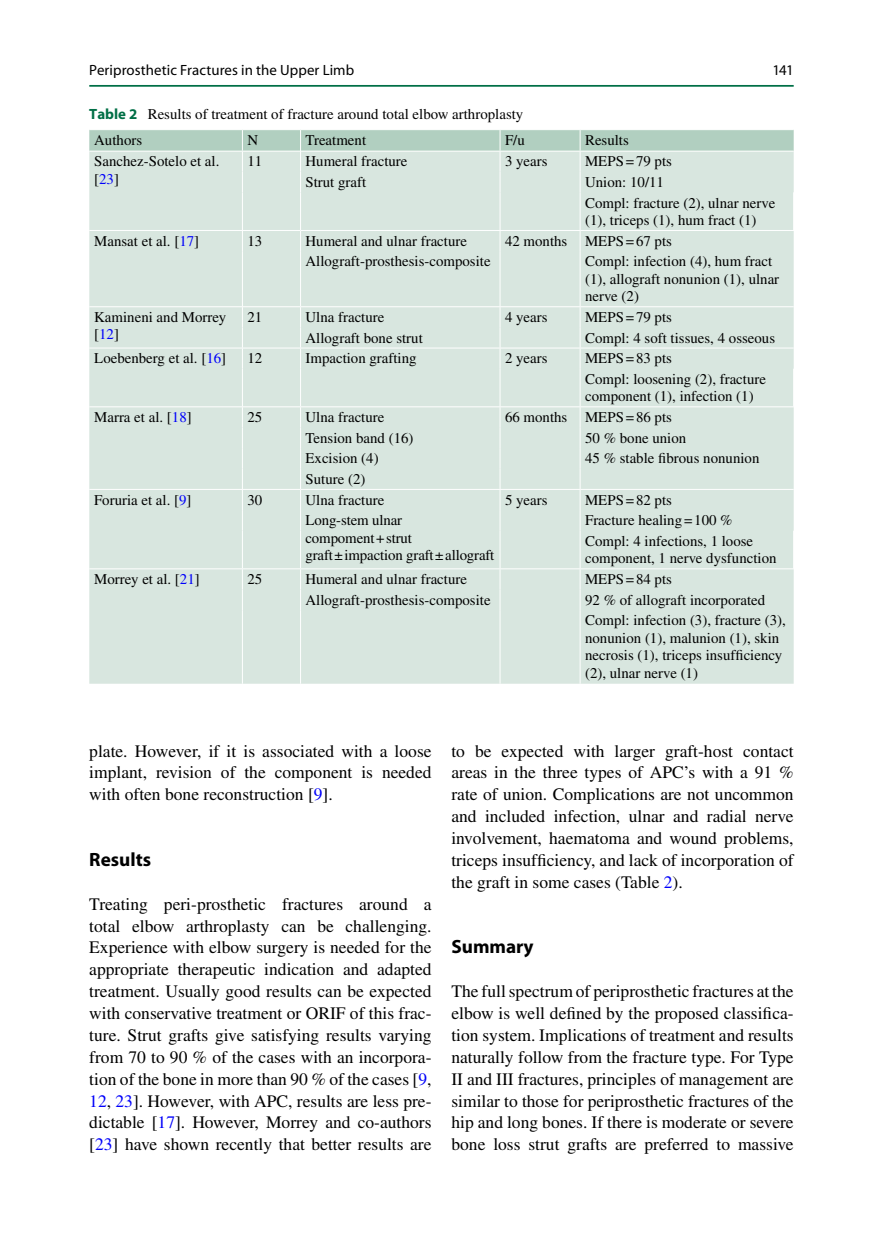
<style>
.page{position:relative;width:883px;height:1260px;background:#fff}
.page>*{position:absolute;margin:0;border:0;box-sizing:border-box;transform-origin:0 0}
.t1{font:700 19.25px "Myriad";color:#000}
.t2{font:17.5px/21.9px "Times";color:#000;text-align:justify}
.t3{font:14.88px/17.5px "Times";color:#000}
.t4{font:14.88px "Myriad";letter-spacing:.005em;color:#000}
.s1{font-family:"Myriad";font-weight:700;color:#006f46}
.s2{color:#0000fa}
</style>
<div class="page">
<div style="left:89px;top:192px;width:705px;height:492px;background:#d8e6df"></div>
<hr style="left:242px;top:192px;width:1px;height:38px;background:#fff">
<hr style="left:500px;top:192px;width:1px;height:38px;background:#fff">
<hr style="left:580px;top:192px;width:1px;height:38px;background:#fff">
<hr style="left:793px;top:192px;width:1px;height:38px;background:#fff">
<hr style="left:89px;top:230px;width:212px;height:1px;background:#fff">
<svg style="left:242px;top:231px;width:1px;height:20px"></svg>
<hr style="left:242px;top:251px;width:1px;height:55px;background:#fff">
<hr style="left:301px;top:230px;width:279px;height:1px;background:#fff">
<svg style="left:500px;top:231px;width:1px;height:20px"></svg>
<hr style="left:580px;top:230px;width:214px;height:1px;background:#fff">
<svg style="left:580px;top:231px;width:1px;height:20px"></svg>
<hr style="left:500px;top:251px;width:1px;height:55px;background:#fff">
<hr style="left:580px;top:251px;width:1px;height:55px;background:#fff">
<hr style="left:89px;top:306px;width:212px;height:1px;background:#fff">
<hr style="left:301px;top:306px;width:279px;height:1px;background:#fff">
<hr style="left:580px;top:306px;width:214px;height:1px;background:#fff">
<hr style="left:89px;top:348px;width:212px;height:1px;background:#fff">
<svg style="left:242px;top:307px;width:1px;height:62px"></svg>
<hr style="left:242px;top:369px;width:1px;height:37px;background:#fff">
<hr style="left:301px;top:348px;width:279px;height:1px;background:#fff">
<svg style="left:500px;top:307px;width:1px;height:62px"></svg>
<hr style="left:500px;top:369px;width:1px;height:37px;background:#fff">
<hr style="left:580px;top:348px;width:214px;height:1px;background:#fff">
<svg style="left:580px;top:307px;width:1px;height:62px"></svg>
<hr style="left:580px;top:369px;width:1px;height:37px;background:#fff">
<hr style="left:793px;top:369px;width:1px;height:37px;background:#fff">
<hr style="left:89px;top:406px;width:212px;height:1px;background:#fff">
<hr style="left:301px;top:406px;width:279px;height:1px;background:#fff">
<hr style="left:580px;top:406px;width:214px;height:1px;background:#fff">
<hr style="left:89px;top:489px;width:212px;height:1px;background:#fff">
<svg style="left:242px;top:407px;width:1px;height:124px"></svg>
<hr style="left:242px;top:531px;width:1px;height:37px;background:#fff">
<hr style="left:301px;top:489px;width:279px;height:1px;background:#fff">
<hr style="left:580px;top:489px;width:214px;height:1px;background:#fff">
<svg style="left:500px;top:407px;width:1px;height:124px"></svg>
<hr style="left:500px;top:531px;width:1px;height:37px;background:#fff">
<svg style="left:580px;top:407px;width:1px;height:124px"></svg>
<hr style="left:580px;top:531px;width:1px;height:37px;background:#fff">
<hr style="left:793px;top:531px;width:1px;height:37px;background:#fff">
<hr style="left:301px;top:568px;width:199px;height:1px;background:#fff">
<hr style="left:580px;top:568px;width:214px;height:1px;background:#fff">
<hr style="left:500px;top:568px;width:80px;height:1px;background:#fff">
<svg style="left:580px;top:569px;width:1px;height:41px"></svg>
<svg style="left:500px;top:569px;width:1px;height:41px"></svg>
<hr style="left:500px;top:610px;width:1px;height:74px;background:#fff">
<hr style="left:242px;top:568px;width:59px;height:1px;background:#fff">
<hr style="left:580px;top:610px;width:1px;height:74px;background:#fff">
<hr style="left:89px;top:568px;width:153px;height:1px;background:#fff">
<svg style="left:242px;top:569px;width:1px;height:41px"></svg>
<hr style="left:242px;top:610px;width:1px;height:74px;background:#fff">
<svg style="left:89px;top:130px;width:705px;height:62px;background:#ccdfd5"></svg>
<hr style="left:300px;top:192px;width:1px;height:38px;background:#fff">
<svg style="left:300px;top:231px;width:1px;height:20px"></svg>
<hr style="left:300px;top:251px;width:1px;height:55px;background:#fff">
<svg style="left:300px;top:307px;width:1px;height:62px"></svg>
<hr style="left:300px;top:369px;width:1px;height:37px;background:#fff">
<svg style="left:300px;top:407px;width:1px;height:124px"></svg>
<hr style="left:300px;top:531px;width:1px;height:37px;background:#fff">
<svg style="left:300px;top:569px;width:1px;height:41px"></svg>
<hr style="left:300px;top:610px;width:1px;height:74px;background:#fff">
<hr style="left:89px;top:85px;width:705px;height:2px;background:#006f46">
<p class="t4" style="left:89px;top:64px;width:266px">Periprosthetic Fractures in the Upper Limb</p>
<p class="t3" style="left:94px;top:102px;width:431px;line-height:26.6px;text-indent:-5px"><span class="s1">Table 2</span> Results of treatment of fracture around total elbow arthroplasty<br>Authors</p>
<p class="t3" style="left:247px;top:133px;width:12px">N</p>
<p class="t3" style="left:306px;top:133px;width:62px">Treatment</p>
<p class="t3" style="left:505px;top:133px;width:21px">F/u</p>
<p class="t3" style="left:585px;top:133px;width:45px">Results</p>
<p class="t4" style="left:772px;top:64px;width:23px">141</p>
<p class="t3" style="left:94px;top:154px;width:127px">Sanchez-Sotelo et al. [ <span class="s2">23</span> ]</p>
<p class="t3" style="left:247px;top:154px;width:16px">11</p>
<p class="t3" style="left:306px;top:154px;width:104px">Humeral fracture</p>
<p class="t3" style="left:505px;top:154px;width:44px">3 years</p>
<p class="t3" style="left:585px;top:154px;width:88px">MEPS = 79 pts</p>
<p class="t3" style="left:306px;top:175px;width:62px">Strut graft</p>
<p class="t3" style="left:585px;top:173px;width:192px;line-height:20.7px">Union: 10/11<br>Compl: fracture (2), ulnar nerve</p>
<p class="t3" style="left:585px;top:213px;width:173px">(1), triceps (1), hum fract (1)</p>
<p class="t3" style="left:94px;top:233px;width:106px">Mansat et al. [ <span class="s2">17</span> ]</p>
<p class="t3" style="left:247px;top:233px;width:16px">13</p>
<p class="t3" style="left:306px;top:233px;width:163px">Humeral and ulnar fracture</p>
<p class="t3" style="left:505px;top:233px;width:168px">42 months MEPS = 67 pts</p>
<p class="t3" style="left:306px;top:254px;width:187px">Allograft-prosthesis- composite</p>
<p class="t3" style="left:585px;top:254px;width:196px">Compl: infection (4), hum fract (1), allograft nonunion (1), ulnar nerve (2)</p>
<p class="t3" style="left:94px;top:310px;width:133px">Kamineni and Morrey [ <span class="s2">12</span> ]</p>
<p class="t3" style="left:247px;top:310px;width:16px">21</p>
<p class="t3" style="left:306px;top:310px;width:80px">Ulna fracture</p>
<p class="t3" style="left:505px;top:310px;width:44px">4 years</p>
<p class="t3" style="left:585px;top:310px;width:88px">MEPS = 79 pts</p>
<p class="t3" style="left:306px;top:330px;width:119px">Allograft bone strut</p>
<p class="t3" style="left:585px;top:330px;width:192px">Compl: 4 soft tissues, 4 osseous</p>
<p class="t3" style="left:94px;top:351px;width:133px">Loebenberg et al. [ <span class="s2">16</span> ]</p>
<p class="t3" style="left:247px;top:351px;width:16px">12</p>
<p class="t3" style="left:306px;top:351px;width:113px">Impaction grafting</p>
<p class="t3" style="left:505px;top:351px;width:44px">2 years</p>
<p class="t3" style="left:585px;top:349px;width:182px;line-height:20.7px">MEPS = 83 pts<br>Compl: loosening (2), fracture</p>
<p class="t3" style="left:585px;top:389px;width:170px">component (1), infection (1)</p>
<p class="t3" style="left:94px;top:410px;width:99px">Marra et al. [ <span class="s2">18</span> ]</p>
<p class="t3" style="left:247px;top:410px;width:16px">25</p>
<p class="t3" style="left:306px;top:410px;width:80px">Ulna fracture</p>
<p class="t3" style="left:505px;top:410px;width:168px">66 months MEPS = 86 pts</p>
<p class="t3" style="left:306px;top:430px;width:110px">Tension band (16)</p>
<p class="t3" style="left:585px;top:430px;width:103px">50 % bone union</p>
<p class="t3" style="left:306px;top:451px;width:75px">Excision (4)</p>
<p class="t3" style="left:585px;top:451px;width:176px">45 % stable fibrous nonunion</p>
<p class="t3" style="left:306px;top:472px;width:61px">Suture (2)</p>
<p class="t3" style="left:94px;top:492px;width:99px">Foruria et al. [ <span class="s2">9</span> ]</p>
<p class="t3" style="left:247px;top:492px;width:16px">30</p>
<p class="t3" style="left:306px;top:492px;width:80px">Ulna fracture</p>
<p class="t3" style="left:505px;top:492px;width:44px">5 years</p>
<p class="t3" style="left:585px;top:492px;width:88px">MEPS = 82 pts</p>
<p class="t3" style="left:306px;top:513px;width:190px">Long-stem ulnar<br>compoment + strut<br>graft ± impaction graft ± allograft</p>
<p class="t3" style="left:585px;top:511px;width:170px;line-height:20.7px">Fracture healing = 100 %<br>Compl: 4 infections, 1 loose</p>
<p class="t3" style="left:585px;top:551px;width:193px">component, 1 nerve dysfunction</p>
<p class="t3" style="left:94px;top:572px;width:107px">Morrey et al. [ <span class="s2">21</span> ]</p>
<p class="t3" style="left:247px;top:572px;width:16px">25</p>
<p class="t3" style="left:306px;top:572px;width:163px">Humeral and ulnar fracture</p>
<p class="t3" style="left:585px;top:572px;width:88px">MEPS = 84 pts</p>
<p class="t3" style="left:306px;top:592px;width:187px">Allograft-prosthesis- composite</p>
<p class="t3" style="left:585px;top:591px;width:202px;line-height:20.7px">92 % of allograft incorporated<br>Compl: infection (3), fracture (3),</p>
<p class="t3" style="left:585px;top:631px;width:199px">nonunion (1), malunion (1), skin necrosis (1), triceps insufficiency (2), ulnar nerve (1)</p>
<p class="t2" style="left:89px;top:741px;width:344px">plate. However, if it is associated with a loose implant, revision of the component is needed with often bone reconstruction [ <span class="s2">9</span> ].</p>
<p class="t1" style="left:89px;top:852px;width:63px">Results</p>
<p class="t2" style="left:89px;top:895px;width:344px">Treating peri-prosthetic fractures around a total elbow arthroplasty can be challenging.<br>Experience with elbow surgery is needed for the appropriate therapeutic indication and adapted treatment. Usually good results can be expected with conservative treatment or ORIF of this frac&shy;ture. Strut grafts give satisfying results varying from 70 to 90 % of the cases with an incorpora&shy;tion of the bone in more than 90 % of the cases [ <span class="s2">9</span> , <span class="s2">12</span> , <span class="s2">23</span> ]. However, with APC, results are less pre&shy;dictable [ <span class="s2">17</span> ]. However, Morrey and co- authors [ <span class="s2">23</span> ] have shown recently that better results are</p>
<p class="t2" style="left:451px;top:741px;width:344px">to be expected with larger graft-host contact areas in the three types of APC’s with a 91 % rate of union. Complications are not uncommon and included infection, ulnar and radial nerve involvement, haematoma and wound problems, triceps insufficiency, and lack of incorporation of the graft in some cases (Table <span class="s2">2</span> ).</p>
<p class="t1" style="left:451px;top:940px;width:84px">Summary</p>
<p class="t2" style="left:451px;top:982px;width:344px">The full spectrum of periprosthetic fractures at the elbow is well defined by the proposed classifica&shy;tion system. Implications of treatment and results naturally follow from the fracture type. For Type II and III fractures, principles of management are similar to those for periprosthetic fractures of the hip and long bones. If there is moderate or severe bone loss strut grafts are preferred to massive</p>
</div>
